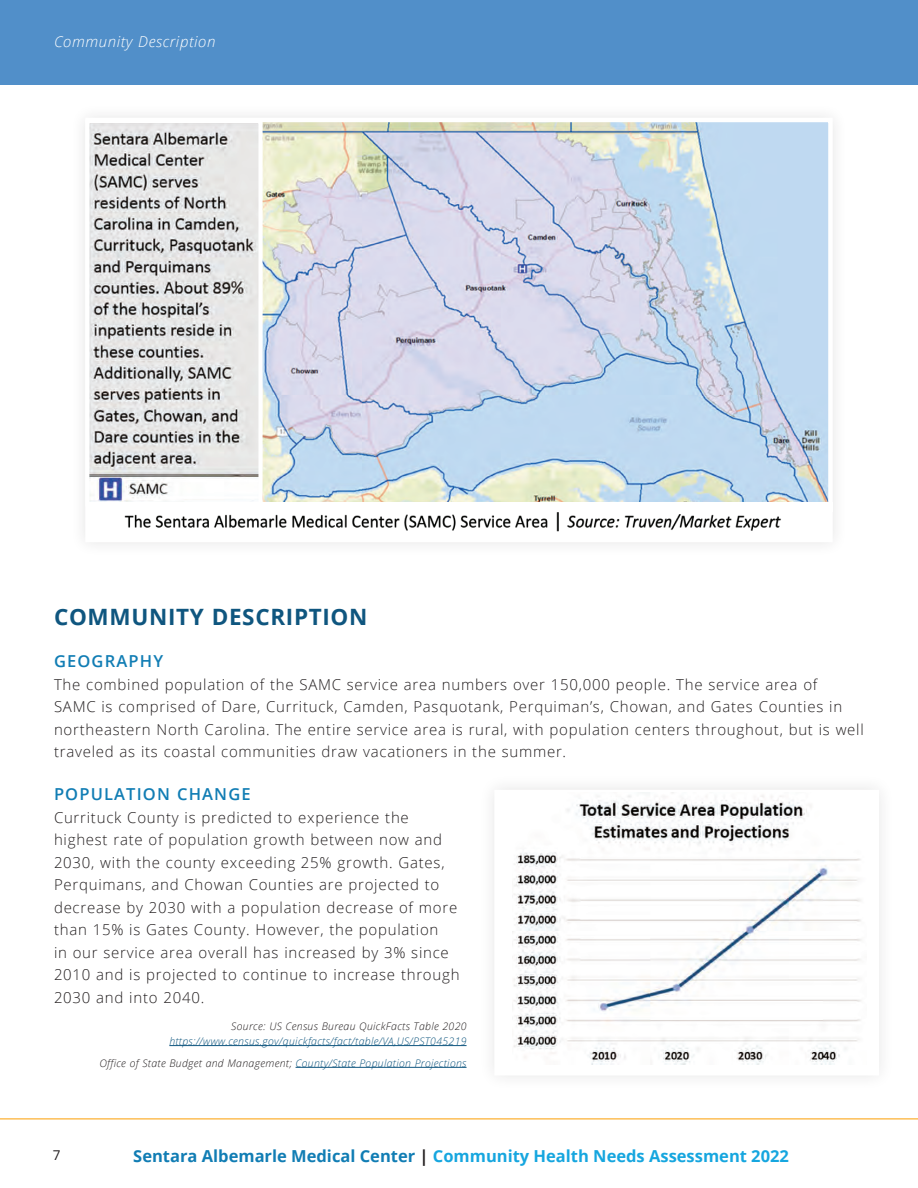
<style>
.page{position:relative;width:918px;height:1188px;background:#fff}
.page>*{position:absolute;margin:0;border:0;box-sizing:border-box;transform-origin:0 0}
.t1{font:700 22.5px "Open Sans";letter-spacing:.03em;color:#0f567f}
.t2{font:700 16.5px "Open Sans";color:#16a6df}
.t3{font:600 16.5px "Open Sans";letter-spacing:.07em;color:#117db4}
.t4{font:300 15px/22.5px "Open Sans";letter-spacing:.05em;color:#231f20}
.t5{font:italic 300 15px "Open Sans";letter-spacing:.04em;color:#fff}
.t6{font:13.5px "Open Sans";color:#231f20}
.t7{font:italic 300 10.5px/21.8px "Open Sans";letter-spacing:.03em;color:#0f567f;text-align:right}
.t8{font:italic 300 10.5px "Open Sans";letter-spacing:.03em;color:#231f20}
.s1{color:#231f20}
.s2{color:#117db4}
</style>
<div class="page">
<div style="left:0;top:0;width:918px;height:84px;background:#518fc9"></div>
<hr style="left:0;top:1118px;width:918px;height:2px;background:#fdbe56">
<hr style="left:169px;top:1045px;width:298px;height:1px;background:#0f567f">
<hr style="left:296px;top:1067px;width:171px;height:1px;background:#0f567f">
<img style="left:263px;top:123px;width:565px;height:379px">
<img style="left:90px;top:124px;width:168px;height:377px">
<div style="left:85px;top:119px;width:178px;height:387px;border:4px solid #fff"></div>
<img style="left:124px;top:512px;width:657px;height:20px">
<div style="left:91px;top:502px;width:742px;height:9px;background:#fff"></div>
<div style="left:478px;top:774px;width:417px;height:318px;background:#fbfbfb"></div>
<div style="left:494px;top:790px;width:385px;height:286px;background:#fff"></div>
<img style="left:512px;top:793px;width:355px;height:271px">
<p class="t5" style="left:54px;top:31px;width:163px">Community Description</p>
<h1 class="t1" style="left:54px;top:600px;width:315px">COMMUNITY DESCRIPTION</h1>
<p class="t3" style="left:54px;top:650px;width:111px">GEOGRAPHY</p>
<p class="t4" style="left:54px;top:673px;width:811px">The combined population of the SAMC service area numbers over 150,000 people. The service area of<br>SAMC is comprised of Dare, Currituck, Camden, Pasquotank, Perquiman’s, Chowan, and Gates Counties in northeastern North Carolina. The entire service area is rural, with population centers throughout, but is well traveled as its coastal communities draw vacationers in the summer.</p>
<p class="t3" style="left:54px;top:783px;width:198px">POPULATION CHANGE</p>
<p class="t4" style="left:54px;top:805px;width:407px">Currituck County is predicted to experience the highest rate of population growth between now and 2030, with the county exceeding 25% growth. Gates, Perquimans, and Chowan Counties are projected to decrease by 2030 with a population decrease of more than 15% is Gates County. However, the population<br>in our service area overall has increased by 3% since 2010 and is projected to continue to increase through 2030 and into 2040.</p>
<p class="t8" style="left:231px;top:1019px;width:237px">Source: US Census Bureau QuickFacts Table 2020</p>
<p class="t7" style="left:99px;top:1030px;width:369px">https://www.census.gov/quickfacts/fact/table/VA,US/PST045219<br><span class="s1">Office of State Budget and Management;</span> County/State Population Projections</p>
<p class="t6" style="left:53px;top:1145px;width:9px">7</p>
<p class="t2" style="left:133px;top:1144px;width:657px"><span class="s2">Sentara Albemarle Medical Center</span> <span class="s1">|</span> Community Health Needs Assessment 2022</p>
</div>
